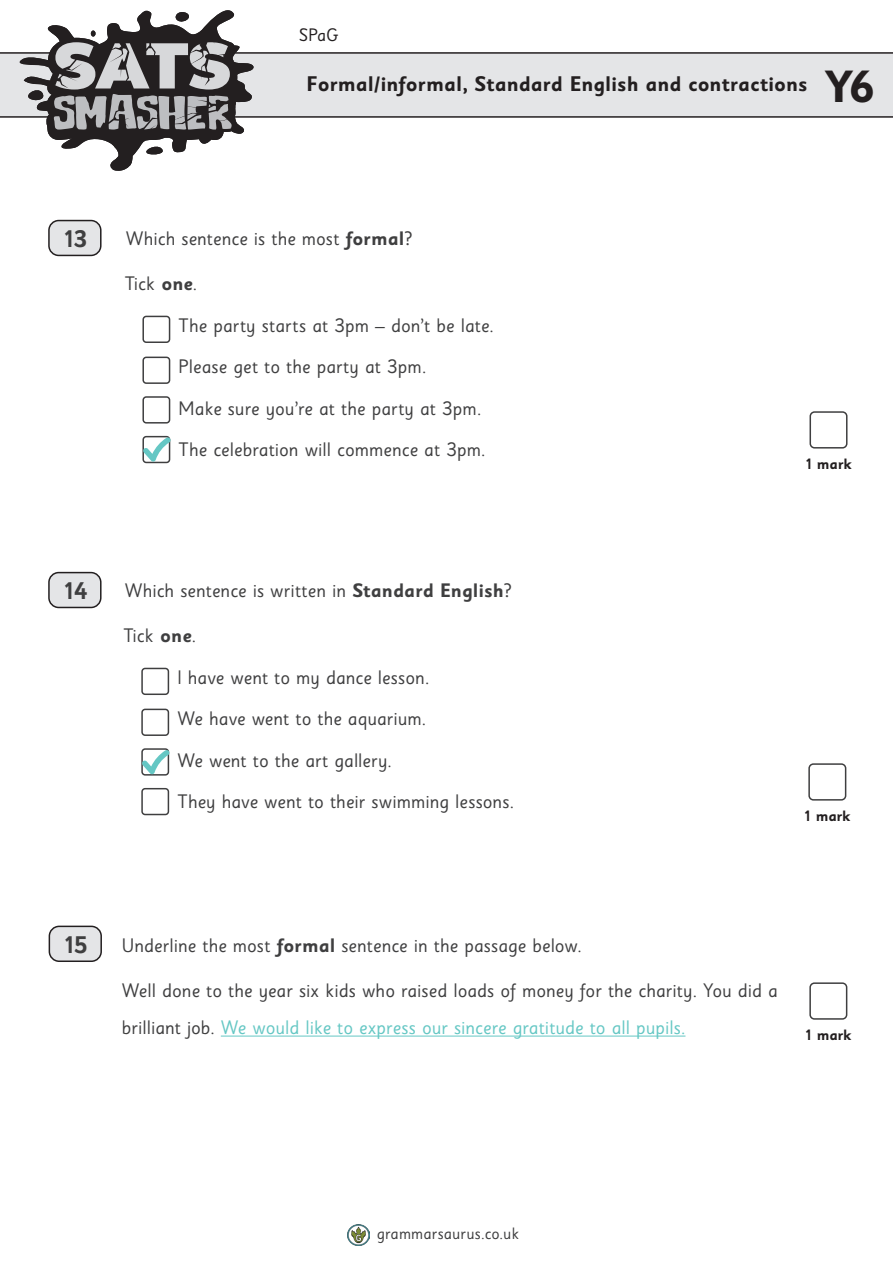
<style>
.page{position:relative;width:893px;height:1263px;background:#fff}
.page>*{position:absolute;margin:0;border:0;box-sizing:border-box;transform-origin:0 0}
.t1{font:700 45px "Sassoon Sans Rg";color:#231f20}
.t2{font:700 24px "Sassoon Sans Rg";color:#3f3f40}
.t3{font:700 21.15px "Sassoon Sans Rg";letter-spacing:-.005em;color:#231f20}
.t4{font:19.5px/41.4px "Sassoon Sans Rg";color:#3f3f40}
.t5{font:18px "Sassoon Sans Rg";color:#231f20}
.t6{font:16.5px "Sassoon Sans Rg";letter-spacing:.005em;color:#3e3e3f}
.t7{font:700 15px "Sassoon Sans Rg";letter-spacing:-.02em;color:#231f20}
.s1{font-weight:700}
.s2{color:#65c7c4}
</style>
<div class="page">
<img style="left:347px;top:1224px;width:22px;height:22px">
<div style="left:809px;top:982px;width:38px;height:38px;border:2px solid #3f3f40;border-radius:4px"></div>
<hr style="left:221px;top:1035px;width:464px;height:1px;background:#65c7c4">
<div style="left:49px;top:926px;width:52px;height:35px;background:#e4e5e7;border-radius:10px"></div>
<div style="left:49px;top:926px;width:53px;height:36px;border:2px solid #231f20;border-radius:10px"></div>
<div style="left:0;top:52px;width:893px;height:66px;background:#e4e5e7"></div>
<svg style="left:18px;top:10px;width:236px;height:161px"></svg>
<div style="left:142px;top:316px;width:28px;height:27px;border:2px solid #3f3f40;border-radius:3px"></div>
<div style="left:142px;top:357px;width:28px;height:27px;border:2px solid #3f3f40;border-radius:3px"></div>
<div style="left:142px;top:396px;width:28px;height:28px;border:2px solid #3f3f40;border-radius:3px"></div>
<div style="left:142px;top:436px;width:28px;height:27px;border:2px solid #3f3f40;border-radius:3px"></div>
<div style="left:49px;top:221px;width:52px;height:34px;background:#e4e5e7;border-radius:10px"></div>
<div style="left:48px;top:220px;width:54px;height:36px;border:2px solid #231f20;border-radius:10px"></div>
<div style="left:809px;top:411px;width:38px;height:38px;border:2px solid #3f3f40;border-radius:4px"></div>
<div style="left:141px;top:668px;width:28px;height:27px;border:2px solid #3f3f40;border-radius:3px"></div>
<div style="left:141px;top:709px;width:28px;height:27px;border:2px solid #3f3f40;border-radius:3px"></div>
<div style="left:141px;top:748px;width:28px;height:28px;border:2px solid #3f3f40;border-radius:3px"></div>
<div style="left:141px;top:788px;width:28px;height:27px;border:2px solid #3f3f40;border-radius:3px"></div>
<div style="left:49px;top:573px;width:52px;height:34px;background:#e4e5e7;border-radius:10px"></div>
<div style="left:48px;top:572px;width:54px;height:36px;border:2px solid #231f20;border-radius:10px"></div>
<div style="left:808px;top:763px;width:38px;height:38px;border:2px solid #3f3f40;border-radius:4px"></div>
<svg style="left:143px;top:437px;width:28px;height:25px"></svg>
<svg style="left:142px;top:750px;width:28px;height:24px"></svg>
<p class="t5" style="left:299px;top:25px;width:41px">SPaG</p>
<p class="t3" style="left:307px;top:72px;width:503px">Formal/informal, Standard English and contractions</p>
<h1 class="t1" style="left:824px;top:61px;width:51px">Y6</h1>
<p class="t2" style="left:62px;top:225px;width:26px">13</p>
<p class="t4" style="left:126px;top:218px;width:288px">Which sentence is the most <span class="s1">formal</span>?</p>
<p class="t4" style="left:125px;top:263px;width:74px">Tick <span class="s1">one</span>.</p>
<p class="t4" style="left:179px;top:305px;width:317px">The party starts at 3pm – don’t be late.<br>Please get to the party at 3pm.<br>Make sure you’re at the party at 3pm.<br>The celebration will commence at 3pm.</p>
<p class="t2" style="left:63px;top:577px;width:26px">14</p>
<p class="t4" style="left:125px;top:570px;width:389px">Which sentence is written in <span class="s1">Standard English</span>?</p>
<p class="t4" style="left:124px;top:615px;width:74px">Tick <span class="s1">one</span>.</p>
<p class="t4" style="left:177px;top:657px;width:338px">I have went to my dance lesson.<br>We have went to the aquarium.<br>We went to the art gallery.<br>They have went to their swimming lessons.</p>
<p class="t7" style="left:805px;top:455px;width:49px">1 mark</p>
<p class="t7" style="left:804px;top:807px;width:49px">1 mark</p>
<p class="t2" style="left:63px;top:931px;width:27px">15</p>
<p class="t4" style="left:122px;top:925px;width:461px">Underline the most <span class="s1">formal</span> sentence in the passage below.</p>
<p class="t4" style="left:122px;top:972px;width:657px;line-height:37.5px">Well done to the year six kids who raised loads of money for the charity. You did a brilliant job. <span class="s2">We would like to express our sincere gratitude to all pupils.</span></p>
<p class="t7" style="left:805px;top:1026px;width:49px">1 mark</p>
<p class="t6" style="left:377px;top:1224px;width:144px">grammarsaurus.co.uk</p>
</div>
